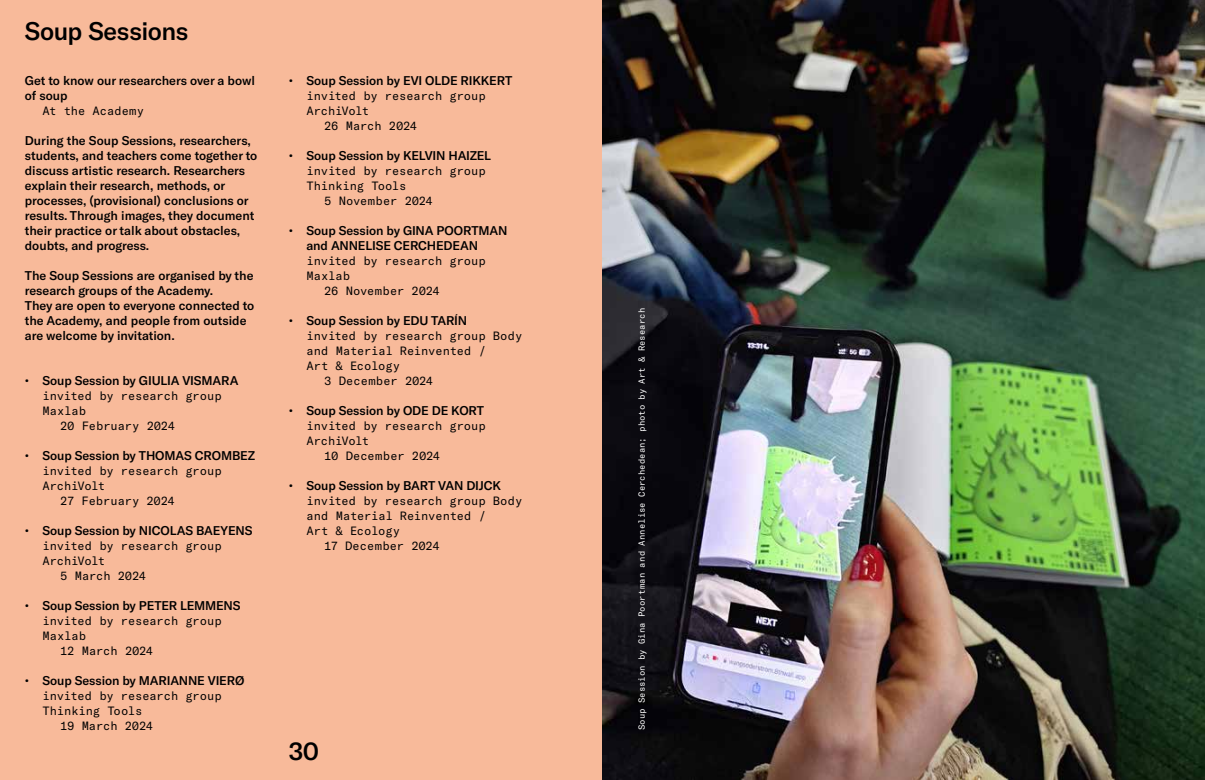
<style>
.page{position:relative;width:1205px;height:780px;background:#f8ba9a}
.page>*{position:absolute;margin:0;border:0;box-sizing:border-box;transform-origin:0 0}
.t1{font:500 25px "GT America";letter-spacing:-.02em;color:#000}
.t2{font:500 12.5px/15px "GT America";color:#000}
.t3{font:11.88px "GT America Mono";letter-spacing:-.02em;color:#000}
.t4{font:8.75px "GT America Mono";letter-spacing:.005em;color:#fff}
</style>
<div class="page">
<img style="left:602px;top:0;width:603px;height:780px">
<h1 class="t1" style="left:25px;top:16px;width:165px">Soup Sessions</h1>
<p class="t2" style="left:25px;top:73px;width:232px">Get to know our researchers over a bowl of soup</p>
<p class="t3" style="left:43px;top:104px;width:103px">At the Academy</p>
<p class="t2" style="left:25px;top:133px;width:234px">During the Soup Sessions, researchers, students, and teachers come together to discuss artistic research. Researchers explain their research, methods, or processes, (provisional) conclusions or results. Through images, they document their practice or talk about obstacles, doubts, and progress.</p>
<p class="t2" style="left:25px;top:268px;width:231px">The Soup Sessions are organised by the research groups of the Academy.<br>They are open to everyone connected to the Academy, and people from outside are welcome by invitation.</p>
<p class="t2" style="left:25px;top:373px;width:215px">• Soup Session by GIULIA VISMARA</p>
<p class="t3" style="left:43px;top:389px;width:181px">invited by research group</p>
<p class="t3" style="left:43px;top:404px;width:45px">Maxlab</p>
<p class="t3" style="left:60px;top:419px;width:116px">20 February 2024</p>
<p class="t2" style="left:25px;top:448px;width:232px">• Soup Session by THOMAS CROMBEZ</p>
<p class="t3" style="left:43px;top:464px;width:181px">invited by research group</p>
<p class="t3" style="left:43px;top:479px;width:64px">ArchiVolt</p>
<p class="t3" style="left:60px;top:494px;width:116px">27 February 2024</p>
<p class="t2" style="left:25px;top:523px;width:229px">• Soup Session by NICOLAS BAEYENS</p>
<p class="t3" style="left:43px;top:539px;width:181px">invited by research group</p>
<p class="t3" style="left:43px;top:554px;width:64px">ArchiVolt</p>
<p class="t3" style="left:60px;top:569px;width:87px">5 March 2024</p>
<p class="t2" style="left:25px;top:598px;width:217px">• Soup Session by PETER LEMMENS</p>
<p class="t3" style="left:43px;top:614px;width:181px">invited by research group</p>
<p class="t3" style="left:43px;top:629px;width:45px">Maxlab</p>
<p class="t3" style="left:60px;top:644px;width:95px">12 March 2024</p>
<p class="t2" style="left:25px;top:673px;width:221px">• Soup Session by MARIANNE VIERØ</p>
<p class="t3" style="left:43px;top:689px;width:181px">invited by research group</p>
<p class="t3" style="left:43px;top:704px;width:101px">Thinking Tools</p>
<p class="t3" style="left:60px;top:719px;width:94px">19 March 2024</p>
<p class="t2" style="left:289px;top:73px;width:225px">• Soup Session by EVI OLDE RIKKERT</p>
<p class="t3" style="left:306px;top:89px;width:181px">invited by research group</p>
<p class="t3" style="left:306px;top:104px;width:64px">ArchiVolt</p>
<p class="t3" style="left:324px;top:119px;width:94px">26 March 2024</p>
<p class="t2" style="left:289px;top:148px;width:204px">• Soup Session by KELVIN HAIZEL</p>
<p class="t3" style="left:306px;top:164px;width:181px">invited by research group</p>
<p class="t3" style="left:306px;top:179px;width:101px">Thinking Tools</p>
<p class="t3" style="left:324px;top:194px;width:110px">5 November 2024</p>
<p class="t2" style="left:306px;top:223px;width:202px;text-indent:-18px">• Soup Session by GINA POORTMAN and ANNELISE CERCHEDEAN</p>
<p class="t3" style="left:306px;top:254px;width:181px">invited by research group</p>
<p class="t3" style="left:306px;top:269px;width:45px">Maxlab</p>
<p class="t3" style="left:324px;top:284px;width:117px">26 November 2024</p>
<p class="t2" style="left:289px;top:313px;width:180px">• Soup Session by EDU TARÍN</p>
<p class="t3" style="left:306px;top:329px;width:217px">invited by research group Body</p>
<p class="t3" style="left:306px;top:344px;width:181px">and Material Reinvented /</p>
<p class="t3" style="left:306px;top:359px;width:95px">Art &amp; Ecology</p>
<p class="t3" style="left:324px;top:374px;width:111px">3 December 2024</p>
<p class="t2" style="left:289px;top:403px;width:197px">• Soup Session by ODE DE KORT</p>
<p class="t3" style="left:306px;top:419px;width:181px">invited by research group</p>
<p class="t3" style="left:306px;top:434px;width:64px">ArchiVolt</p>
<p class="t3" style="left:324px;top:449px;width:117px">10 December 2024</p>
<p class="t2" style="left:289px;top:478px;width:214px">• Soup Session by BART VAN DIJCK</p>
<p class="t3" style="left:306px;top:494px;width:217px">invited by research group Body</p>
<p class="t3" style="left:306px;top:509px;width:181px">and Material Reinvented /</p>
<p class="t3" style="left:306px;top:524px;width:95px">Art &amp; Ecology</p>
<p class="t3" style="left:324px;top:539px;width:117px">17 December 2024</p>
<h1 class="t1" style="left:289px;top:736px;width:32px">30</h1>
<p class="t4" style="left:637px;top:730px;width:424px;rotate:-90deg">Soup Session by Gina Poortman and Annelise Cerchedean; photo by Art &amp; Research</p>
</div>
